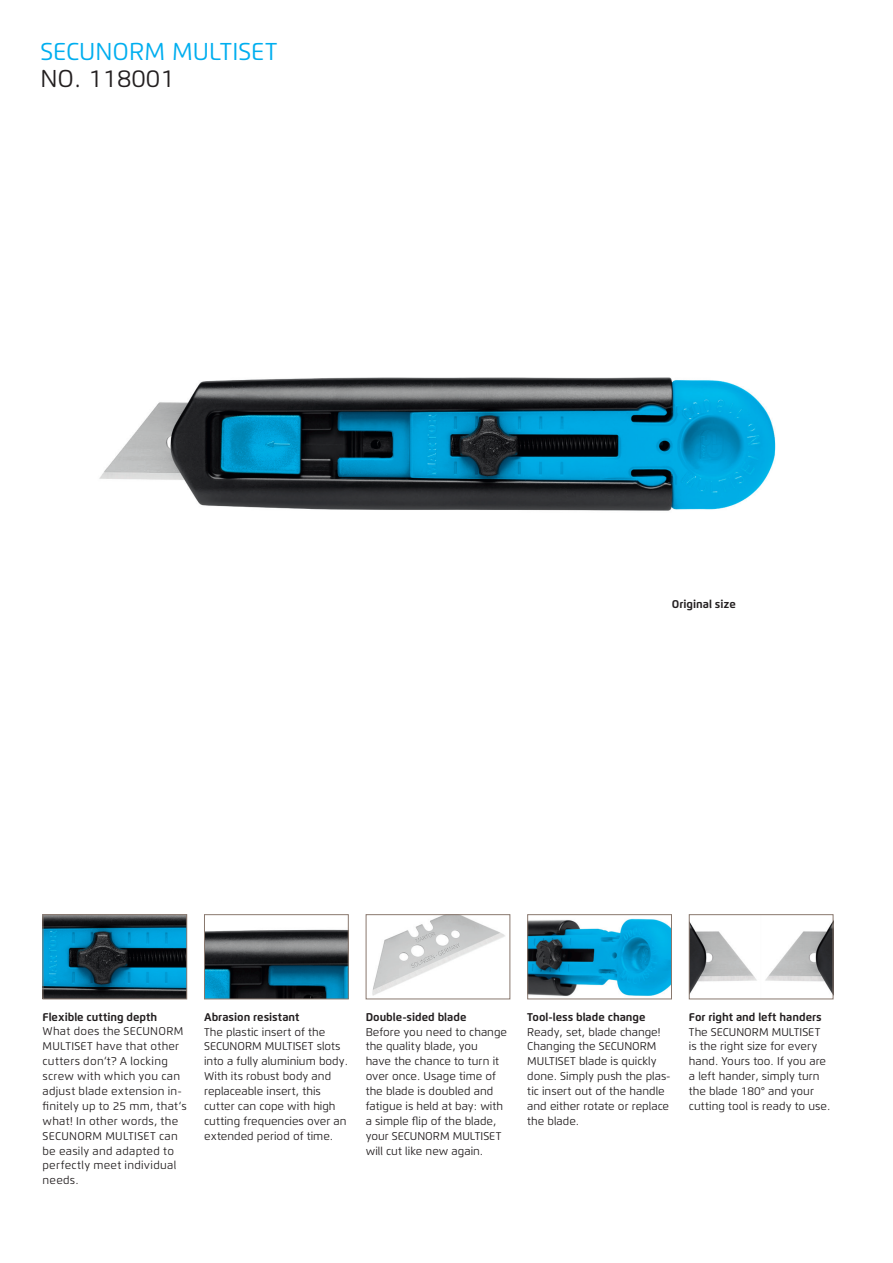
<style>
.page{position:relative;width:893px;height:1263px;background:#fff}
.page>*{position:absolute;margin:0;border:0;box-sizing:border-box;transform-origin:0 0}
.t1{font:24.3px "Flexo";color:#00aeef}
.t2{font:24.3px "Flexo";color:#231f20}
.t3{font:11.25px/14.9px "Flexo";color:#231f20}
.t4{font:11.25px/14.9px "Flexo";letter-spacing:.025em;color:#231f20}
.t5{font:700 11.25px "Flexo";color:#231f20}
</style>
<div class="page">
<img style="left:99px;top:377px;width:677px;height:134px">
<img style="left:45px;top:916px;width:140px;height:81px">
<div style="left:43px;top:914px;width:144px;height:85px;border:1px solid #89786e"></div>
<img style="left:206px;top:929px;width:141px;height:68px">
<div style="left:204px;top:914px;width:145px;height:85px;border:1px solid #89786e"></div>
<img style="left:372px;top:916px;width:133px;height:80px">
<div style="left:366px;top:914px;width:144px;height:85px;border:1px solid #89786e"></div>
<img style="left:529px;top:918px;width:141px;height:78px">
<div style="left:527px;top:914px;width:145px;height:85px;border:1px solid #89786e"></div>
<img style="left:691px;top:924px;width:140px;height:68px">
<div style="left:689px;top:914px;width:144px;height:85px;border:1px solid #89786e"></div>
<h1 class="t1" style="left:40px;top:36px;width:238px">SECUNORM MULTISET</h1>
<h1 class="t2" style="left:40px;top:64px;width:136px">NO. 118001</h1>
<p class="t5" style="left:672px;top:597px;width:65px">Original size</p>
<p class="t5" style="left:43px;top:1010px;width:116px">Flexible cutting depth</p>
<p class="t4" style="left:43px;top:1024px;width:146px">What does the SECUNORM<br>MULTISET have that other cutters don‘t? A locking screw with which you can adjust blade extension in&shy;finitely up to 25 mm, that‘s what! In other words, the<br>SECUNORM MULTISET can be easily and adapted to perfectly meet individual needs.</p>
<p class="t5" style="left:204px;top:1010px;width:97px">Abrasion resistant</p>
<p class="t3" style="left:204px;top:1024px;width:145px">The plastic insert of the<br>SECUNORM MULTISET slots into a fully aluminium body.<br>With its robust body and replaceable insert, this cutter can cope with high cutting frequencies over an extended period of time.</p>
<p class="t5" style="left:366px;top:1010px;width:102px">Double-sided blade</p>
<p class="t3" style="left:366px;top:1024px;width:143px">Before you need to change the quality blade, you<br>have the chance to turn it over once. Usage time of the blade is doubled and fatigue is held at bay: with a simple flip of the blade, your SECUNORM MULTISET will cut like new again.</p>
<p class="t5" style="left:527px;top:1010px;width:120px">Tool-less blade change</p>
<p class="t3" style="left:527px;top:1024px;width:145px">Ready, set, blade change!<br>Changing the SECUNORM<br>MULTISET blade is quickly done. Simply push the plas&shy;tic insert out of the handle and either rotate or replace the blade.</p>
<p class="t5" style="left:689px;top:1010px;width:134px">For right and left handers</p>
<p class="t3" style="left:689px;top:1024px;width:143px">The SECUNORM MULTISET is the right size for every hand. Yours too. If you are a left hander, simply turn the blade 180° and your cutting tool is ready to use.</p>
</div>
